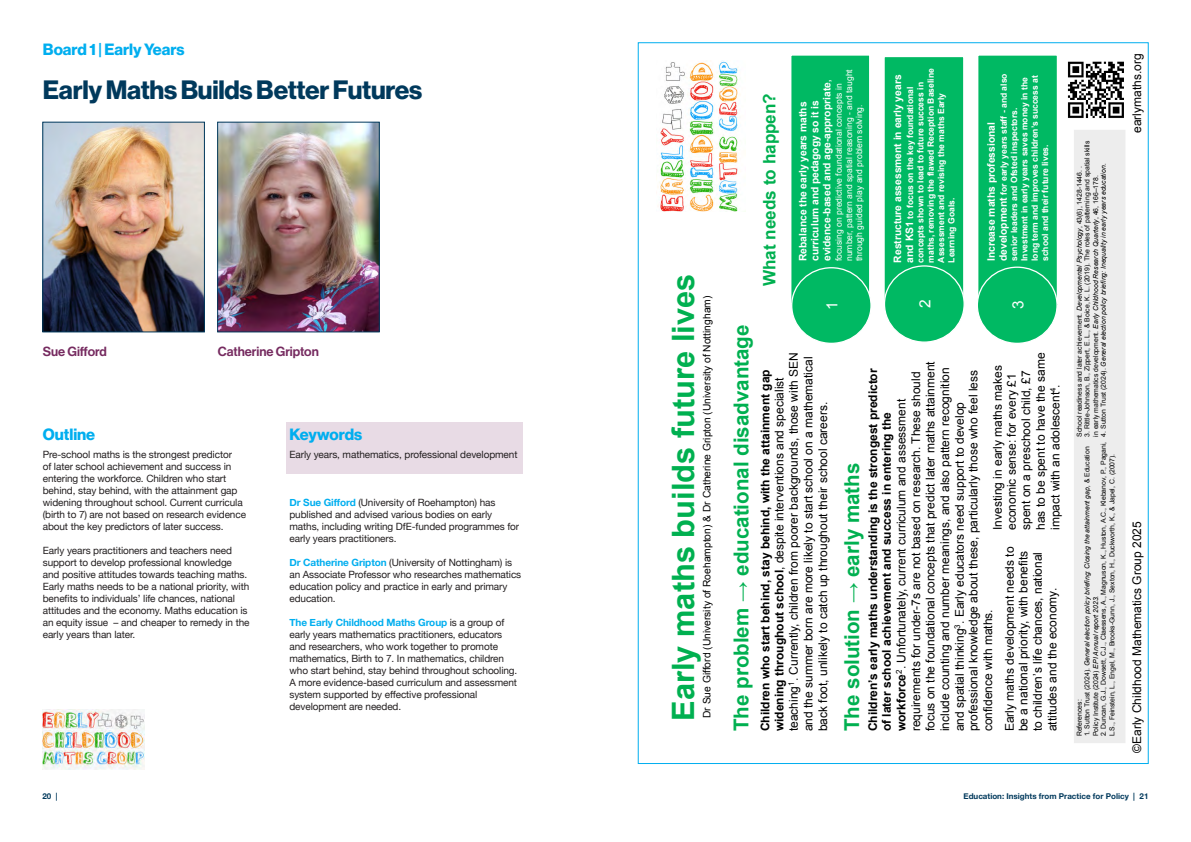
<style>
.page{position:relative;width:1191px;height:842px;background:#fff}
.page>*{position:absolute;margin:0;border:0;box-sizing:border-box;transform-origin:0 0}
.t1{font:700 30.8px "Arial";color:#00b050}
.Heading{font:26px "N Haas Grotesk DS Pro 75 Bd";letter-spacing:-.01em;color:#00395c}
.t2{font:700 20.6px "Arial";color:#00b050}
.t3{font:700 17.1px "Arial";color:#00b050}
.Sub_Heading{font:16px "N Haas Grotesk DS Pro 75 Bd";color:#00aeef}
.t4{font:15.4px "Arial";color:#fff}
.sub_heading_2{font:13px "N Haas Grotesk DS Pro 65 Md";color:#762b60}
.t5{font:12px/14.3px "Arial";color:#000}
.t6{font:700 10.3px/12px "Arial";color:#fff}
.t7{font:10.3px "Arial";color:#000}
.Body{font:10px/12px "Helvetica Neue";letter-spacing:-.01em;color:#231f20}
.t8{font:700 8.6px/10.3px "Arial";color:#fff}
.t9{font:8.6px/10.3px "Arial";color:#fff}
.t10{font:700 8px "Helvetica Neue";color:#00395c}
.t11{font:6.9px/8.6px "Arial";color:#000}
.t12{font:italic 6.9px/8.6px "Arial";color:#000}
.s1{font-weight:700;color:#00aeef}
.s2{font-size:8.6px}
.s3{font-size:10.3px}
.s4{font-weight:700}
.s5{font-style:italic}
.s6{font-style:normal}
</style>
<div class="page">
<div style="left:286px;top:422px;width:236px;height:51px;background:#e8dbe5"></div>
<img style="left:659px;top:61px;width:81px;height:151px">
<div style="left:1074px;top:130px;width:50px;height:612px;background:#ededed"></div>
<div style="left:1073px;top:130px;width:52px;height:613px;border:1px solid #ededed"></div>
<div style="left:791px;top:55px;width:78px;height:249px;background:#00b963"></div>
<div style="left:790px;top:54px;width:80px;height:251px;border:1px solid #fff"></div>
<div style="left:791px;top:268px;width:80px;height:75px;background:#00b963;border-radius:50%"></div>
<div style="left:791px;top:267px;width:80px;height:77px;border:1px solid #fff;border-radius:50%"></div>
<div style="left:884px;top:57px;width:79px;height:249px;background:#00b963"></div>
<div style="left:883px;top:56px;width:81px;height:250px;border:1px solid #fff"></div>
<div style="left:884px;top:266px;width:80px;height:76px;background:#00b963;border-radius:50%"></div>
<div style="left:884px;top:265px;width:80px;height:78px;border:1px solid #fff;border-radius:50%"></div>
<div style="left:977px;top:55px;width:80px;height:249px;background:#00b963"></div>
<div style="left:977px;top:54px;width:81px;height:251px;border:1px solid #fff"></div>
<div style="left:977px;top:267px;width:80px;height:76px;background:#00b963;border-radius:50%"></div>
<div style="left:976px;top:267px;width:81px;height:77px;border:1px solid #fff;border-radius:50%"></div>
<img style="left:1067px;top:61px;width:57px;height:57px">
<img style="left:45px;top:124px;width:158px;height:206px">
<div style="left:43px;top:122px;width:162px;height:210px;border:1px solid #00395c"></div>
<img style="left:219px;top:124px;width:158px;height:206px">
<div style="left:217px;top:122px;width:162px;height:210px;border:1px solid #00395c"></div>
<img style="left:43px;top:709px;width:102px;height:60px">
<p class="Sub_Heading" style="left:43px;top:40px;width:143px">Board 1 | Early Years</p>
<p class="Heading" style="left:43px;top:74px;width:381px">Early Maths Builds Better Futures</p>
<p class="sub_heading_2" style="left:43px;top:344px;width:66px">Sue Gifford</p>
<p class="sub_heading_2" style="left:218px;top:344px;width:103px">Catherine Gripton</p>
<p class="Sub_Heading" style="left:43px;top:425px;width:54px">Outline</p>
<p class="Body" style="left:43px;top:449px;width:205px">Pre-school maths is the strongest predictor<br>of later school achievement and success in entering the workforce. Children who start behind, stay behind, with the attainment gap widening throughout school. Current curricula (birth to 7) are not based on research evidence about the key predictors of later success.</p>
<p class="Body" style="left:43px;top:545px;width:208px">Early years practitioners and teachers need support to develop professional knowledge and positive attitudes towards teaching maths.<br>Early maths needs to be a national priority, with benefits to individuals’ life chances, national attitudes and the economy. Maths education is an equity issue – and cheaper to remedy in the early years than later.</p>
<p class="Sub_Heading" style="left:289px;top:425px;width:74px">Keywords</p>
<p class="Body" style="left:289px;top:449px;width:229px">Early years, mathematics, professional development</p>
<p class="Body" style="left:289px;top:497px;width:231px"><span class="s1">Dr Sue Gifford</span> (University of Roehampton) has published and advised various bodies on early maths, including writing DfE-funded programmes for early years practitioners.</p>
<p class="Body" style="left:289px;top:557px;width:233px"><span class="s1">Dr Catherine Gripton</span> (University of Nottingham) is an Associate Professor who researches mathematics education policy and practice in early and primary education.</p>
<p class="Body" style="left:289px;top:617px;width:229px"><span class="s1">The Early Childhood Maths Group</span> is a group of early years mathematics practitioners, educators and researchers, who work together to promote mathematics, Birth to 7. In mathematics, children who start behind, stay behind throughout schooling.<br>A more evidence-based curriculum and assessment system supported by effective professional development are needed.</p>
<p class="t1" style="left:662px;top:721px;width:449px;rotate:-90deg">Early maths builds future lives</p>
<p class="t7" style="left:700px;top:718px;width:424px;rotate:-90deg">Dr Sue Gifford (University of Roehampton) &amp; Dr Catherine Gripton (University of Nottingham)</p>
<p class="t3" style="left:758px;top:286px;width:195px;rotate:-90deg">What needs to happen?</p>
<p class="t6" style="left:797px;top:261px;width:183px;rotate:-90deg">Rebalance the early years maths curriculum and pedagogy so it is evidence-based and age-appropriate<span class="s2">,</span></p>
<p class="t9" style="left:833px;top:261px;width:193px;rotate:-90deg">focusing on predictive foundational concepts in number, pattern and spatial reasoning - and taught through guided play and problem solving.</p>
<p class="t4" style="left:822px;top:310px;width:10px;rotate:-90deg">1</p>
<p class="t6" style="left:892px;top:263px;width:189px;rotate:-90deg">Restructure assessment in early years</p>
<p class="t8" style="left:905px;top:263px;width:196px;rotate:-90deg"><span class="s3">and KS1</span> to focus on the key foundational concepts shown to lead to future success in maths, removing the flawed Reception Baseline Assessment and revising the maths Early Learning Goals.</p>
<p class="t4" style="left:915px;top:308px;width:10px;rotate:-90deg">2</p>
<p class="t8" style="left:999px;top:261px;width:189px;rotate:-90deg"><span class="s3">development</span> for early years staff - and also senior leaders and Ofsted inspectors.<br>Investment in early years saves money in the long term and improves children’s success at school and their future lives.</p>
<p class="t6" style="left:985px;top:261px;width:140px;rotate:-90deg">Increase maths professional</p>
<p class="t4" style="left:1008px;top:309px;width:10px;rotate:-90deg">3</p>
<p class="t2" style="left:727px;top:731px;width:408px;rotate:-90deg">The problem → educational disadvantage</p>
<p class="t5" style="left:758px;top:731px;width:380px;rotate:-90deg"><span class="s4">Children who start behind, stay behind, with the attainment gap widening throughout school</span>, despite interventions and specialist teaching<sup>1</sup>. Currently, children from poorer backgrounds, those with SEN and the summer born are more likely to start school on a mathematical back foot, unlikely to catch up throughout their school careers.</p>
<p class="t5" style="left:990px;top:530px;width:179px;rotate:-90deg">Investing in early maths makes economic sense: for every £1 spent on a preschool child, £7 has to be spent to have the same impact with an adolescent<sup>4</sup>.</p>
<p class="t5" style="left:1002px;top:731px;width:186px;rotate:-90deg">Early maths development needs to be a national priority, with benefits to children’s life chances, national attitudes and the economy.</p>
<p class="t5" style="left:866px;top:731px;width:371px;rotate:-90deg"><span class="s4">Children’s early maths understanding is the strongest predictor of later school achievement and success in entering the workforce</span><sup>2</sup>. Unfortunately, current curriculum and assessment requirements for under-7s are not based on research. These should focus on the foundational concepts that predict later maths attainment include counting and number meanings, and also pattern recognition and spatial thinking<sup>3</sup>. Early educators need support to develop professional knowledge about these, particularly those who feel less confidence with maths.</p>
<p class="t2" style="left:838px;top:731px;width:270px;rotate:-90deg">The solution → early maths</p>
<p class="t11" style="left:1083px;top:437px;width:297px;rotate:-90deg">3. Rittle-Johnson, B., Zippert, E. L., &amp; Boice, K. L. (2019). The roles of patterning and spatial skills in early mathematics development. <span class="s5">Early Childhood Research Quarterly</span>, 46, 166–178.</p>
<p class="t12" style="left:1099px;top:437px;width:275px;rotate:-90deg"><span class="s6">4. Sutton Trust (2024).</span> General election policy briefing: Inequality in early years education.</p>
<p class="t11" style="left:1075px;top:437px;width:272px;rotate:-90deg">School readiness and later achievement. <span class="s5">Developmental Psychology</span>, 43(6), 1428-1446. .</p>
<p class="t12" style="left:1083px;top:736px;width:291px;rotate:-90deg"><span class="s6">1. Sutton Trust (2024).</span> General election policy briefing: Closing the attainment gap, <span class="s6">&amp; Education<br>Policy Institute (2024)</span> EPI Annual report 2023<span class="s6">.</span></p>
<p class="t11" style="left:1099px;top:736px;width:296px;rotate:-90deg">2. Duncan, G.J., Dowsett, C.J., Claessens, A., Magnuson, K., Huston, A.C., Klebanov, P., Pagani,<br>L.S., Feinstein, L., Engel, M., Brooks-Gunn, J., Sexton, H., Duckworth, K., &amp; Japel, C. (2007).</p>
<p class="t11" style="left:1075px;top:736px;width:38px;rotate:-90deg">References:</p>
<p class="t5" style="left:1129px;top:133px;width:81px;rotate:-90deg">earlymaths.org</p>
<p class="t5" style="left:1129px;top:753px;width:233px;rotate:-90deg">©Early Childhood Mathematics Group 2025</p>
<p class="t10" style="left:43px;top:790px;width:17px">20 |</p>
<p class="t10" style="left:963px;top:790px;width:186px">Education: Insights from Practice for Policy | 21</p>
</div>
